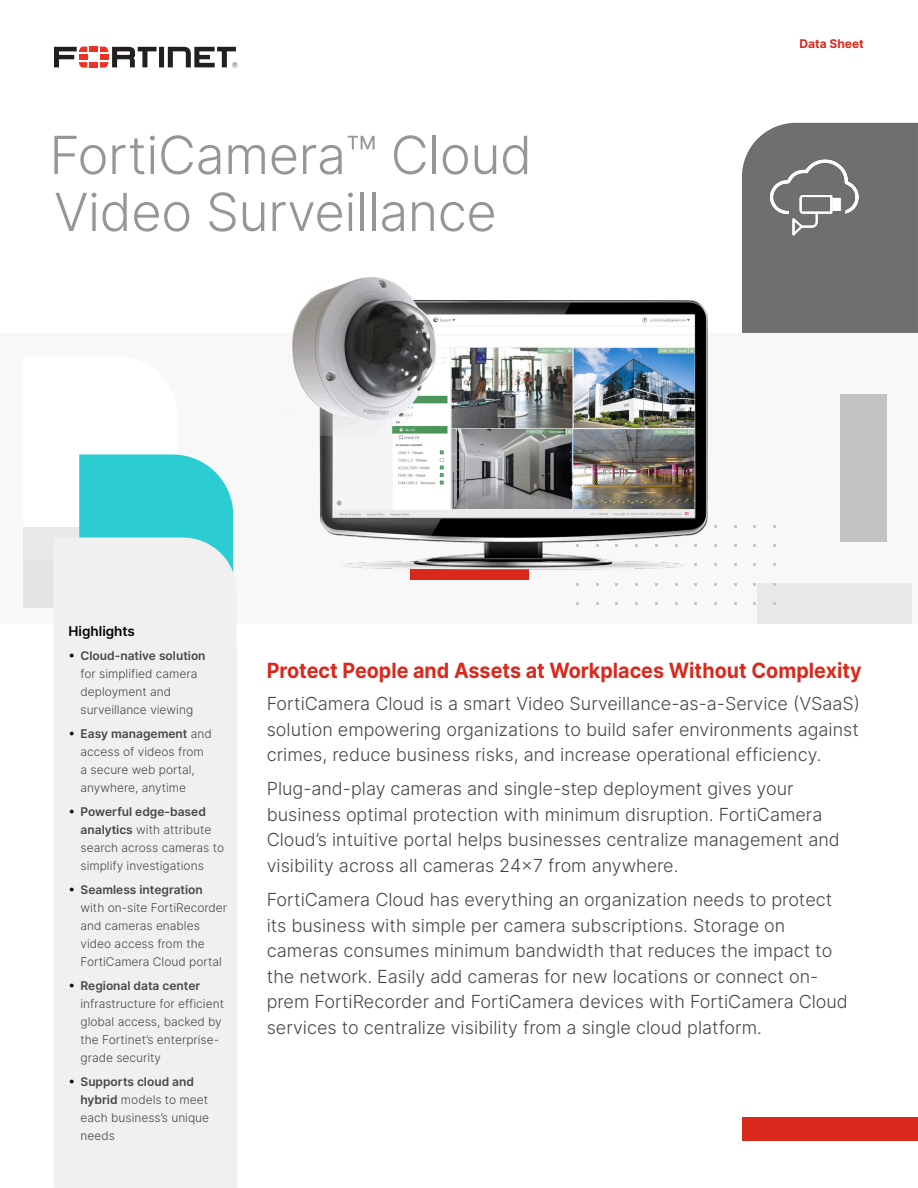
<style>
.page{position:relative;width:918px;height:1188px;background:#fff}
.page>*{position:absolute;margin:0;border:0;box-sizing:border-box;transform-origin:0 0}
.Cover_H1{font:300 52.5px/57px "Inter";letter-spacing:-.01em;color:#969696}
.t1{font:700 21px "Inter";color:#da291c;scale:.94 1}
.Text_Body_9{font:300 18px/25.5px "Inter";color:#464646}
.t2{font:600 13.5px "Inter";color:#000}
.t3{font:300 12px/18px "Inter";color:#464646}
.t4{font:700 12px "Inter";color:#da291c}
.s1{font-weight:400;color:#000}
.s2{font-weight:600}
</style>
<div class="page">
<div style="left:90px;top:47px;width:8px;height:5px;background:#ee3224"></div>
<div style="left:90px;top:62px;width:8px;height:6px;background:#ee3224"></div>
<svg style="left:54px;top:47px;width:33px;height:21px"></svg>
<svg style="left:100px;top:47px;width:137px;height:21px"></svg>
<div style="left:0;top:333px;width:918px;height:291px;background:#f8f8f8"></div>
<div style="left:742px;top:123px;width:176px;height:210px;background:#6d6f71"></div>
<div style="left:840px;top:394px;width:47px;height:147px;background:#c3c1c1"></div>
<div style="left:758px;top:583px;width:154px;height:41px;background:#e9e9e9"></div>
<div style="left:742px;top:1117px;width:176px;height:24px;background:#da291c"></div>
<div style="left:23px;top:527px;width:155px;height:81px;background:#e4e4e4"></div>
<svg style="left:79px;top:454px;width:154px;height:84px;background:#3acfd5"></svg>
<div style="left:54px;top:538px;width:180px;height:63px;background:#f0f0f0"></div>
<div style="left:54px;top:601px;width:183px;height:587px;background:#f0f0f0"></div>
<img style="left:287px;top:277px;width:421px;height:303px">
<img style="left:767px;top:150px;width:95px;height:96px">
<p class="Cover_H1" style="left:49px;top:126px;width:484px">FortiCamera™ Cloud<br>Video Surveillance</p>
<p class="t4" style="left:800px;top:35px;width:66px">Data Sheet</p>
<h2 class="t2" style="left:69px;top:621px;width:68px">Highlights</h2>
<p class="t3" style="left:81px;top:647px;width:127px;text-indent:-12px"><span class="s1">•</span> <span class="s2">Cloud-native solution </span>for simplified camera deployment and surveillance viewing</p>
<p class="t3" style="left:81px;top:725px;width:133px;text-indent:-12px"><span class="s1">•</span> <span class="s2">Easy management</span> and access of videos from a secure web portal, anywhere, anytime</p>
<p class="t3" style="left:81px;top:803px;width:145px;text-indent:-12px"><span class="s1">•</span> <span class="s2">Powerful edge-based analytics</span> with attribute search across cameras to simplify investigations</p>
<p class="t3" style="left:81px;top:881px;width:148px;text-indent:-12px"><span class="s1">•</span> <span class="s2">Seamless integration </span>with on-site FortiRecorder and cameras enables video access from the<br>FortiCamera Cloud portal</p>
<p class="t3" style="left:81px;top:977px;width:145px;text-indent:-12px"><span class="s1">•</span> <span class="s2">Regional data center </span>infrastructure for efficient global access, backed by the Fortinet’s enterprise&shy;grade security</p>
<p class="t3" style="left:81px;top:1073px;width:130px;text-indent:-12px"><span class="s1">•</span> <span class="s2">Supports cloud and hybrid</span> models to meet each business’s unique needs</p>
<h1 class="t1" style="left:267px;top:655px;width:634px">Protect People and Assets at Workplaces Without Complexity</h1>
<p class="Text_Body_9" style="left:267px;top:691px;width:595px;text-align:justify">FortiCamera Cloud is a smart Video Surveillance-as-a-Service (VSaaS) solution empowering organizations to build safer environments against crimes, reduce business risks, and increase operational efficiency.</p>
<p class="Text_Body_9" style="left:267px;top:776px;width:575px">Plug-and-play cameras and single-step deployment gives your business optimal protection with minimum disruption. FortiCamera Cloud’s intuitive portal helps businesses centralize management and visibility across all cameras 24x7 from anywhere.</p>
<p class="Text_Body_9" style="left:267px;top:887px;width:583px">FortiCamera Cloud has everything an organization needs to protect its business with simple per camera subscriptions. Storage on cameras consumes minimum bandwidth that reduces the impact to the network. Easily add cameras for new locations or connect on&shy;prem FortiRecorder and FortiCamera devices with FortiCamera Cloud services to centralize visibility from a single cloud platform.</p>
</div>
